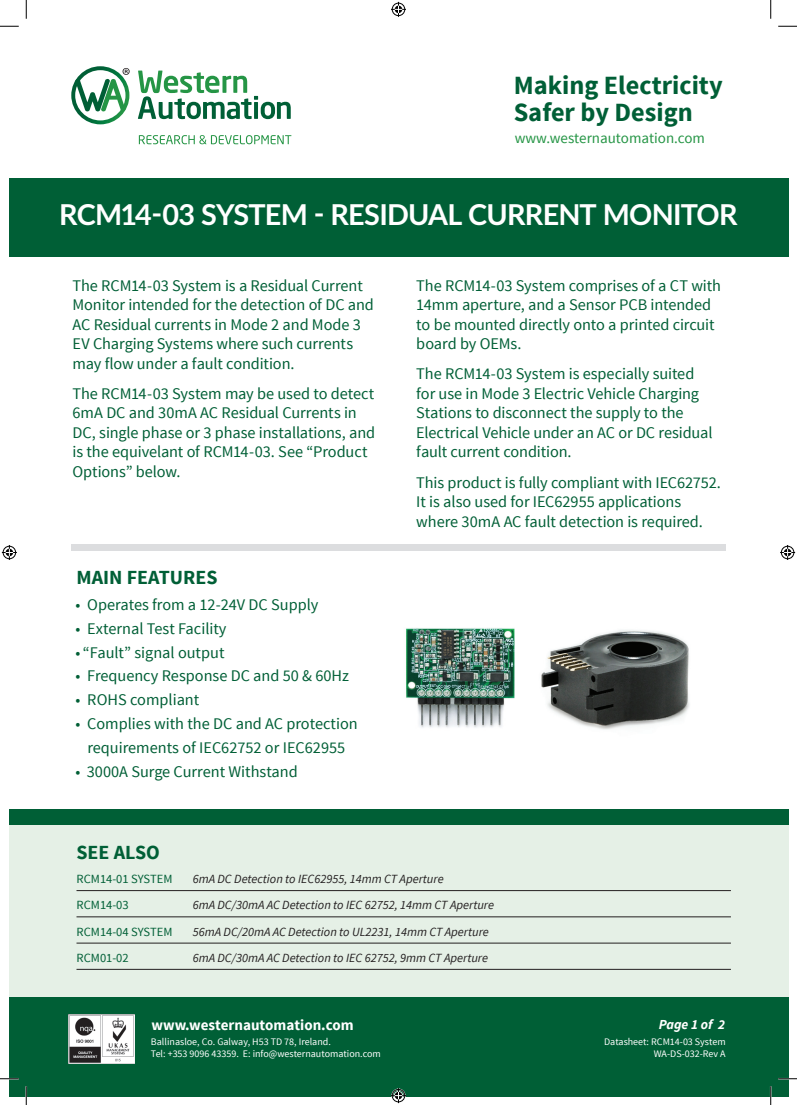
<style>
.page{position:relative;width:797px;height:1105px;background:#fff}
.page>*{position:absolute;margin:0;border:0;box-sizing:border-box;transform-origin:0 0}
.t1{font:700 28.75px "Lato";letter-spacing:-.025em;color:#fff}
.t2{font:700 26.25px/27.5px "Source Sans Pro";color:#005f36}
.t3{font:700 20px "Source Sans Pro";color:#005f36}
.t4{font:16.25px/19.5px "Source Sans Pro";letter-spacing:-.005em;color:#005f36}
.t5{font:15px "Source Sans Pro";color:#259545}
.t6{font:700 15px "Source Sans Pro";color:#fff}
.t7{font:italic 700 13.75px "Source Sans Pro";color:#fff}
.t8{font:italic 12.5px "Source Sans Pro";color:#231f20}
.t9{font:12.5px "Source Sans Pro";color:#005f36}
.t10{font:10px/12px "Source Sans Pro";color:#fff;text-align:right}
</style>
<div class="page">
<img style="left:406px;top:628px;width:284px;height:102px">
<div style="left:9px;top:820px;width:779px;height:211px;background:#e5f0e6"></div>
<div style="left:9px;top:809px;width:779px;height:16px;background:#005f36"></div>
<div style="left:9px;top:179px;width:779px;height:78px;background:#005f36"></div>
<div style="left:9px;top:996px;width:779px;height:100px;background:#005f36"></div>
<svg style="left:138px;top:71px;width:153px;height:48px"></svg>
<svg style="left:139px;top:135px;width:152px;height:9px"></svg>
<svg style="left:71px;top:66px;width:59px;height:58px"></svg>
<div style="left:71px;top:544px;width:654px;height:6px;background:#dcdddf"></div>
<hr style="left:76px;top:890px;width:655px;height:1px;background:#231f20">
<hr style="left:76px;top:916px;width:655px;height:1px;background:#231f20">
<hr style="left:76px;top:943px;width:655px;height:1px;background:#231f20">
<hr style="left:76px;top:969px;width:655px;height:1px;background:#231f20">
<img style="left:69px;top:1015px;width:65px;height:49px">
<svg style="left:0;top:25px;width:19px;height:2px"></svg>
<svg style="left:778px;top:25px;width:19px;height:2px"></svg>
<svg style="left:0;top:1078px;width:19px;height:1px"></svg>
<svg style="left:778px;top:1078px;width:19px;height:1px"></svg>
<svg style="left:25px;top:0;width:2px;height:19px"></svg>
<svg style="left:25px;top:1086px;width:2px;height:19px"></svg>
<svg style="left:770px;top:0;width:1px;height:19px"></svg>
<svg style="left:770px;top:1086px;width:1px;height:19px"></svg>
<svg style="left:391px;top:2px;width:15px;height:15px"></svg>
<svg style="left:391px;top:1088px;width:15px;height:15px"></svg>
<svg style="left:2px;top:545px;width:15px;height:15px"></svg>
<svg style="left:780px;top:545px;width:15px;height:15px"></svg>
<h2 class="t2" style="left:513px;top:72px;width:210px">Making Electricity<br>Safer by Design</h2>
<p class="t5" style="left:514px;top:129px;width:192px">www.westernautomation.com</p>
<h1 class="t1" style="left:59px;top:194px;width:679px">RCM14-03 SYSTEM - RESIDUAL CURRENT MONITOR</h1>
<p class="t4" style="left:72px;top:276px;width:303px">The RCM14-03 System is a Residual Current Monitor intended for the detection of DC and AC Residual currents in Mode 2 and Mode 3<br>EV Charging Systems where such currents may flow under a fault condition.</p>
<p class="t4" style="left:72px;top:384px;width:304px">The RCM14-03 System may be used to detect 6mA DC and 30mA AC Residual Currents in DC, single phase or 3 phase installations, and is the equivelant of RCM14-03. See “Product Options” below.</p>
<p class="t3" style="left:76px;top:565px;width:143px">MAIN FEATURES</p>
<p class="t4" style="left:75px;top:595px;width:244px">• Operates from a 12-24V DC Supply</p>
<p class="t4" style="left:75px;top:619px;width:153px">• External Test Facility</p>
<p class="t4" style="left:75px;top:643px;width:150px">• “Fault” signal output</p>
<p class="t4" style="left:75px;top:667px;width:275px">• Frequency Response DC and 50 &amp; 60Hz</p>
<p class="t4" style="left:75px;top:690px;width:125px">• ROHS compliant</p>
<p class="t4" style="left:75px;top:712px;width:284px;line-height:23.8px;text-align:center">• Complies with the DC and AC protection requirements of IEC62752 or IEC62955</p>
<p class="t4" style="left:75px;top:762px;width:224px">• 3000A Surge Current Withstand</p>
<p class="t4" style="left:416px;top:276px;width:306px">The RCM14-03 System comprises of a CT with 14mm aperture, and a Sensor PCB intended to be mounted directly onto a printed circuit board by OEMs.</p>
<p class="t4" style="left:416px;top:365px;width:298px">The RCM14-03 System is especially suited for use in Mode 3 Electric Vehicle Charging Stations to disconnect the supply to the Electrical Vehicle under an AC or DC residual fault current condition.</p>
<p class="t4" style="left:416px;top:473px;width:306px">This product is fully compliant with IEC62752.<br>It is also used for IEC62955 applications where 30mA AC fault detection is required.</p>
<p class="t3" style="left:76px;top:840px;width:85px">SEE ALSO</p>
<p class="t9" style="left:76px;top:871px;width:97px">RCM14-01 SYSTEM</p>
<p class="t8" style="left:193px;top:871px;width:252px">6mA DC Detection to IEC62955, 14mm CT Aperture</p>
<p class="t9" style="left:76px;top:897px;width:54px">RCM14-03</p>
<p class="t8" style="left:193px;top:897px;width:303px">6mA DC/30mA AC Detection to IEC 62752, 14mm CT Aperture</p>
<p class="t9" style="left:76px;top:924px;width:97px">RCM14-04 SYSTEM</p>
<p class="t8" style="left:193px;top:924px;width:297px">56mA DC/20mA AC Detection to UL2231, 14mm CT Aperture</p>
<p class="t9" style="left:76px;top:950px;width:54px">RCM01-02</p>
<p class="t8" style="left:193px;top:950px;width:297px">6mA DC/30mA AC Detection to IEC 62752, 9mm CT Aperture</p>
<p class="t6" style="left:151px;top:1015px;width:203px">www.westernautomation.com</p>
<p class="t10" style="left:151px;top:1036px;width:231px;text-align:left">Ballinasloe, Co. Galway, H53 TD 78, Ireland.<br>Tel: +353 9096 43359. E: info@westernautomation.com</p>
<p class="t7" style="left:658px;top:1015px;width:68px">Page 1 of 2</p>
<p class="t10" style="left:604px;top:1036px;width:123px">Datasheet: RCM14-03 System<br>WA-DS-032-Rev A</p>
</div>
